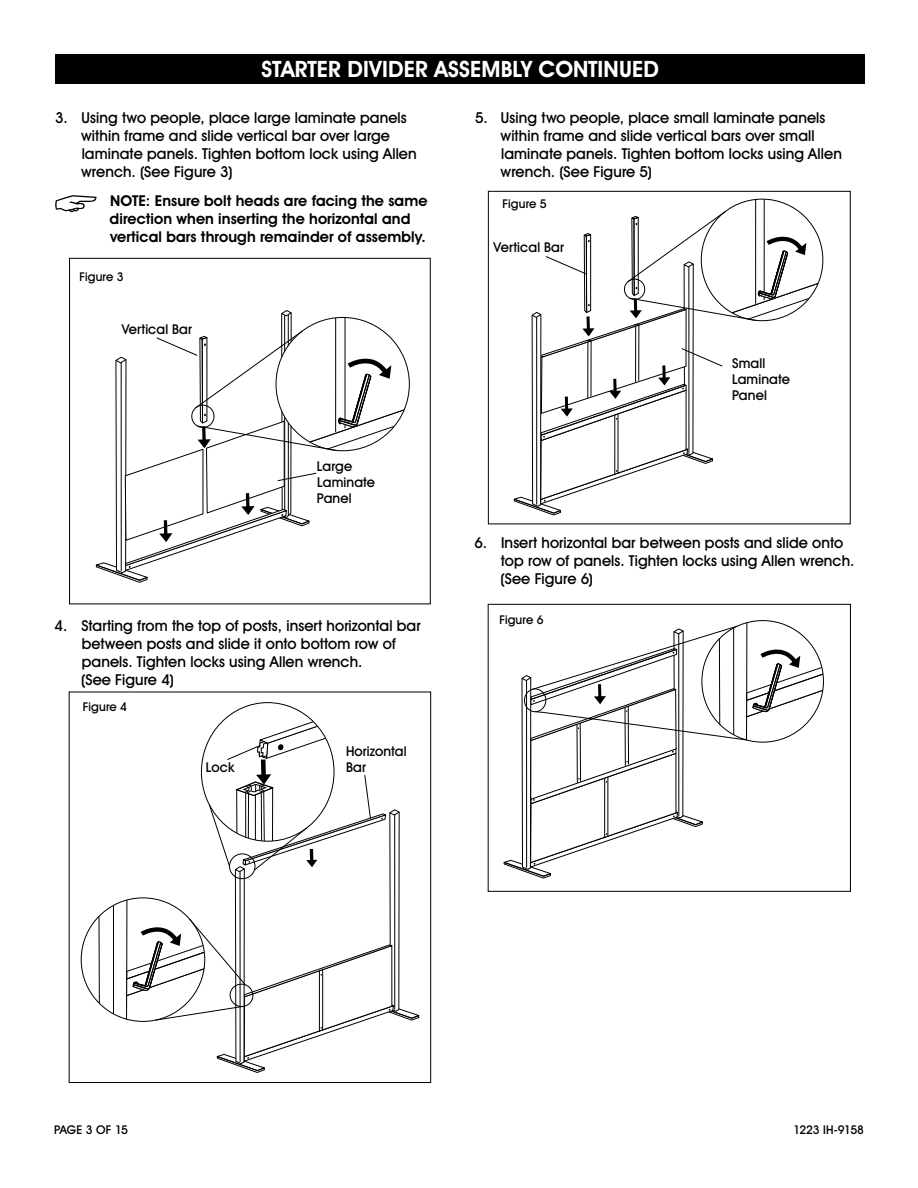
<style>
.page{position:relative;width:918px;height:1188px;background:#fff}
.page>*{position:absolute;margin:0;border:0;box-sizing:border-box;transform-origin:0 0}
.t1{font:700 22.5px "Uline Two Knine";letter-spacing:.005em;color:#fff}
.t2{font:15px/18px "Uline Two Knine";letter-spacing:.005em;color:#000}
.t3{font:700 15px/18px "Uline Two Knine";letter-spacing:.005em;color:#000}
.t4{font:13.5px/16.2px "Uline Two Knine";letter-spacing:.01em;color:#000}
.t5{font:12px "Uline Two Knine";color:#000}
.t6{font:12px "Uline Two Knine";letter-spacing:-.02em;color:#000}
</style>
<div class="page">
<svg style="left:55px;top:195px;width:41px;height:17px"></svg>
<div style="left:55px;top:54px;width:810px;height:30px;background:#000"></div>
<div style="left:69px;top:692px;width:362px;height:391px;border:1px solid #000"></div>
<svg style="left:98px;top:703px;width:322px;height:370px"></svg>
<div style="left:69px;top:258px;width:362px;height:346px;border:1px solid #000"></div>
<svg style="left:96px;top:310px;width:313px;height:273px"></svg>
<svg style="left:514px;top:199px;width:309px;height:325px"></svg>
<svg style="left:504px;top:621px;width:319px;height:258px"></svg>
<div style="left:488px;top:604px;width:363px;height:288px;border:1px solid #000"></div>
<h1 class="t1" style="left:261px;top:56px;width:399px">STARTER DIVIDER ASSEMBLY CONTINUED</h1>
<p class="t2" style="left:81px;top:109px;width:337px;text-indent:-26px">3. Using two people, place large laminate panels within frame and slide vertical bar over large laminate panels. Tighten bottom lock using Allen wrench. (See Figure 3)</p>
<p class="t3" style="left:110px;top:191px;width:319px">NOTE: Ensure bolt heads are facing the same direction when inserting the horizontal and vertical bars through remainder of assembly.</p>
<p class="t5" style="left:80px;top:269px;width:46px">Figure 3</p>
<p class="t4" style="left:122px;top:321px;width:72px">Vertical Bar</p>
<p class="t4" style="left:317px;top:458px;width:60px">Large<br>Laminate<br>Panel</p>
<p class="t2" style="left:81px;top:616px;width:341px;text-indent:-27px">4. Starting from the top of posts, insert horizontal bar between posts and slide it onto bottom row of panels. Tighten locks using Allen wrench.<br>(See Figure 4)</p>
<p class="t5" style="left:83px;top:700px;width:46px">Figure 4</p>
<p class="t4" style="left:346px;top:743px;width:62px">Horizontal</p>
<p class="t4" style="left:206px;top:759px;width:30px">Lock</p>
<p class="t4" style="left:346px;top:759px;width:21px">Bar</p>
<p class="t2" style="left:501px;top:109px;width:343px;text-indent:-26px">5. Using two people, place small laminate panels within frame and slide vertical bars over small laminate panels. Tighten bottom locks using Allen wrench. (See Figure 5)</p>
<p class="t5" style="left:503px;top:196px;width:46px">Figure 5</p>
<p class="t4" style="left:494px;top:239px;width:72px">Vertical Bar</p>
<p class="t4" style="left:732px;top:355px;width:60px">Small<br>Laminate<br>Panel</p>
<p class="t2" style="left:501px;top:533px;width:355px;text-indent:-26px">6. Insert horizontal bar between posts and slide onto top row of panels. Tighten locks using Allen wrench. (See Figure 6)</p>
<p class="t5" style="left:499px;top:613px;width:46px">Figure 6</p>
<p class="t5" style="left:54px;top:1122px;width:76px">PAGE 3 OF 15</p>
<p class="t6" style="left:793px;top:1122px;width:72px">1223 IH-9158</p>
</div>
